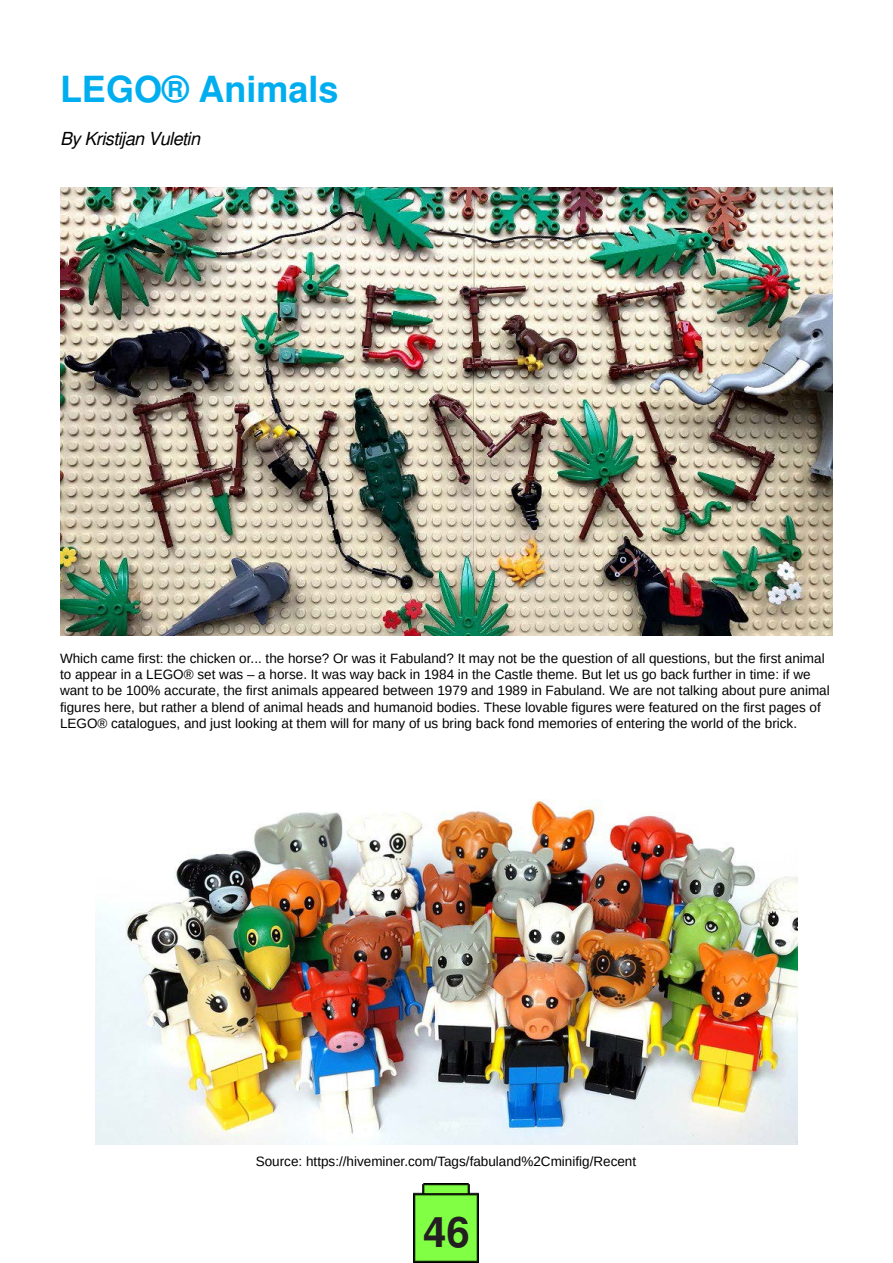
<style>
.page{position:relative;width:893px;height:1263px;background:#fff}
.page>*{position:absolute;margin:0;border:0;box-sizing:border-box;transform-origin:0 0}
.t1{font:700 42px "Free Sans";color:#231f20}
.t2{font:700 36px "Free Sans";color:#00aeef}
.t3{font:italic 18px "Free Sans";letter-spacing:-.03em;color:#000}
.t4{font:13.5px/16.2px "Liberation Sans";color:#000}
</style>
<div class="page">
<img style="left:60px;top:187px;width:773px;height:448px">
<img style="left:95px;top:799px;width:703px;height:345px">
<img style="left:413px;top:1183px;width:66px;height:80px">
<h2 class="t2" style="left:60px;top:66px;width:280px">LEGO® Animals</h2>
<h3 class="t3" style="left:60px;top:126px;width:142px">By Kristijan Vuletin</h3>
<p class="t4" style="left:60px;top:650px;width:771px">Which came first: the chicken or... the horse? Or was it Fabuland? It may not be the question of all questions, but the first animal to appear in a LEGO® set was – a horse. It was way back in 1984 in the Castle theme. But let us go back further in time: if we want to be 100% accurate, the first animals appeared between 1979 and 1989 in Fabuland. We are not talking about pure animal figures here, but rather a blend of animal heads and humanoid bodies. These lovable figures were featured on the first pages of LEGO® catalogues, and just looking at them will for many of us bring back fond memories of entering the world of the brick.</p>
<p class="t4" style="left:256px;top:1153px;width:382px">Source: https://hiveminer.com/Tags/fabuland%2Cminifig/Recent</p>
<h1 class="t1" style="left:423px;top:1205px;width:48px">46</h1>
</div>
